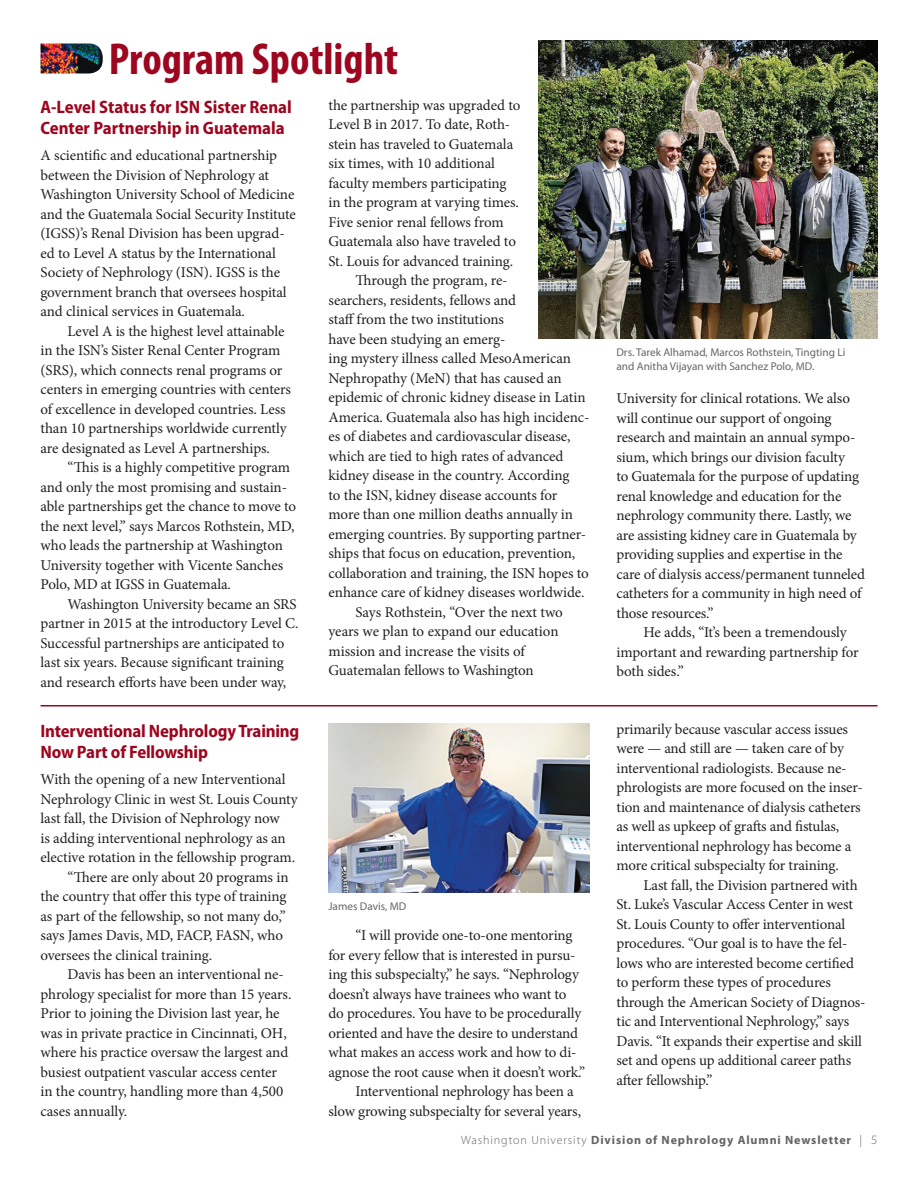
<style>
.page{position:relative;width:918px;height:1188px;background:#fff}
.page>*{position:absolute;margin:0;border:0;box-sizing:border-box;transform-origin:0 0}
.NEW_MAIN_HEADLINE{font:700 condensed 45px "Myriad Pro";color:#9d061f}
.Sidebar_Header{font:700 semi-condensed 18px/21.6px "Myriad Pro";letter-spacing:-.01em;color:#9d061f}
.Body_Indent{font:15px/19.5px "Minion Pro";letter-spacing:-.01em;color:#231f20}
.Body_No_Indent{font:15px/19.5px "Minion Pro";letter-spacing:-.005em;color:#231f20}
.Lead_Main_Headline{font:700 12px "Myriad Pro";letter-spacing:.075em;color:#636366}
.Captions{font:11.25px/13.5px "Myriad Pro";color:#63656a}
.s1{font-weight:300}
.s2{font-weight:300;font-size:12.75px}
</style>
<div class="page">
<img style="left:40px;top:44px;width:63px;height:30px">
<hr style="left:40px;top:705px;width:838px;height:1px;background:#9d061f">
<img style="left:538px;top:40px;width:340px;height:299px">
<img style="left:328px;top:723px;width:262px;height:169px">
<p class="NEW_MAIN_HEADLINE" style="left:109px;top:31px;width:291px">Program Spotlight</p>
<p class="Sidebar_Header" style="left:40px;top:96px;width:253px">A-Level Status for ISN Sister Renal<br>Center Partnership in Guatemala</p>
<p class="Body_No_Indent" style="left:40px;top:146px;width:257px">A scientific and educational partnership between the Division of Nephrology at Washington University School of Medicine and the Guatemala Social Security Institute (IGSS)’s Renal Division has been upgrad&shy;ed to Level A status by the International Society of Nephrology (ISN). IGSS is the government branch that oversees hospital and clinical services in Guatemala.</p>
<p class="Body_Indent" style="left:40px;top:321px;width:252px;text-indent:27px">Level A is the highest level attainable in the ISN’s Sister Renal Center Program (SRS), which connects renal programs or centers in emerging countries with centers of excellence in developed countries. Less than 10 partnerships worldwide currently are designated as Level A partnerships.</p>
<p class="Body_Indent" style="left:40px;top:458px;width:257px;text-indent:27px">“This is a highly competitive program and only the most promising and sustain&shy;able partnerships get the chance to move to the next level,” says Marcos Rothstein, MD, who leads the partnership at Washington University together with Vicente Sanches Polo, MD at IGSS in Guatemala.</p>
<p class="Body_Indent" style="left:40px;top:594px;width:260px;text-indent:27px">Washington University became an SRS partner in 2015 at the introductory Level C.<br>Successful partnerships are anticipated to last six years. Because significant training and research efforts have been under way,</p>
<p class="Sidebar_Header" style="left:40px;top:720px;width:260px">Interventional Nephrology Training<br>Now Part of Fellowship</p>
<p class="Body_No_Indent" style="left:40px;top:770px;width:259px">With the opening of a new Interventional Nephrology Clinic in west St. Louis County last fall, the Division of Nephrology now<br>is adding interventional nephrology as an elective rotation in the fellowship program.</p>
<p class="Body_Indent" style="left:40px;top:867px;width:250px;text-indent:27px">“There are only about 20 programs in the country that offer this type of training as part of the fellowship, so not many do,” says James Davis, MD, FACP, FASN, who oversees the clinical training.</p>
<p class="Body_Indent" style="left:40px;top:965px;width:252px;text-indent:27px">Davis has been an interventional ne&shy;phrology specialist for more than 15 years.<br>Prior to joining the Division last year, he was in private practice in Cincinnati, OH, where his practice oversaw the largest and busiest outpatient vascular access center in the country, handling more than 4,500 cases annually.</p>
<p class="Body_Indent" style="left:328px;top:95px;width:193px">the partnership was upgraded to<br>Level B in 2017. To date, Roth&shy;stein has traveled to Guatemala six times, with 10 additional faculty members participating in the program at varying times.<br>Five senior renal fellows from<br>Guatemala also have traveled to<br>St. Louis for advanced training.</p>
<p class="Body_Indent" style="left:328px;top:271px;width:263px;text-indent:27px">Through the program, re-<br>searchers, residents, fellows and<br>staff from the two institutions<br>have been studying an emerg-<br>ing mystery illness called MesoAmerican Nephropathy (MeN) that has caused an epidemic of chronic kidney disease in Latin America. Guatemala also has high incidenc&shy;es of diabetes and cardiovascular disease, which are tied to high rates of advanced kidney disease in the country. According<br>to the ISN, kidney disease accounts for more than one million deaths annually in emerging countries. By supporting partner&shy;ships that focus on education, prevention, collaboration and training, the ISN hopes to enhance care of kidney diseases worldwide.</p>
<p class="Body_Indent" style="left:328px;top:602px;width:236px;text-indent:27px">Says Rothstein, “Over the next two years we plan to expand our education mission and increase the visits of Guatemalan fellows to Washington</p>
<p class="Captions" style="left:328px;top:899px;width:79px">James Davis, MD</p>
<p class="Body_Indent" style="left:328px;top:926px;width:258px;text-indent:27px">“I will provide one-to-one mentoring for every fellow that is interested in pursu&shy;ing this subspecialty,” he says. “Nephrology doesn’t always have trainees who want to do procedures. You have to be procedurally oriented and have the desire to understand what makes an access work and how to di&shy;agnose the root cause when it doesn’t work.”</p>
<p class="Body_Indent" style="left:328px;top:1082px;width:254px;text-indent:27px">Interventional nephrology has been a slow growing subspecialty for several years,</p>
<p class="Captions" style="left:616px;top:345px;width:230px">Drs. Tarek Alhamad, Marcos Rothstein, Tingting Li and Anitha Vijayan with Sanchez Polo, MD.</p>
<p class="Body_Indent" style="left:616px;top:389px;width:250px">University for clinical rotations. We also will continue our support of ongoing research and maintain an annual sympo&shy;sium, which brings our division faculty<br>to Guatemala for the purpose of updating renal knowledge and education for the nephrology community there. Lastly, we are assisting kidney care in Guatemala by providing supplies and expertise in the care of dialysis access/permanent tunneled catheters for a community in high need of those resources.”</p>
<p class="Body_Indent" style="left:616px;top:623px;width:244px;text-indent:27px">He adds, “It’s been a tremendously important and rewarding partnership for both sides.”</p>
<p class="Body_Indent" style="left:616px;top:719px;width:248px">primarily because vascular access issues were — and still are — taken care of by interventional radiologists. Because ne&shy;phrologists are more focused on the inser&shy;tion and maintenance of dialysis catheters as well as upkeep of grafts and fistulas, interventional nephrology has become a more critical subspecialty for training.</p>
<p class="Body_Indent" style="left:616px;top:875px;width:251px;text-indent:27px">Last fall, the Division partnered with St. Luke’s Vascular Access Center in west St. Louis County to offer interventional procedures. “Our goal is to have the fel&shy;lows who are interested become certified to perform these types of procedures through the American Society of Diagnos&shy;tic and Interventional Nephrology,” says Davis. “It expands their expertise and skill set and opens up additional career paths after fellowship.”</p>
<p class="Lead_Main_Headline" style="left:461px;top:1132px;width:418px"><span class="s1">Washington University</span> Division of Nephrology Alumni Newsletter <span class="s1">|</span> <span class="s2">5</span></p>
</div>
